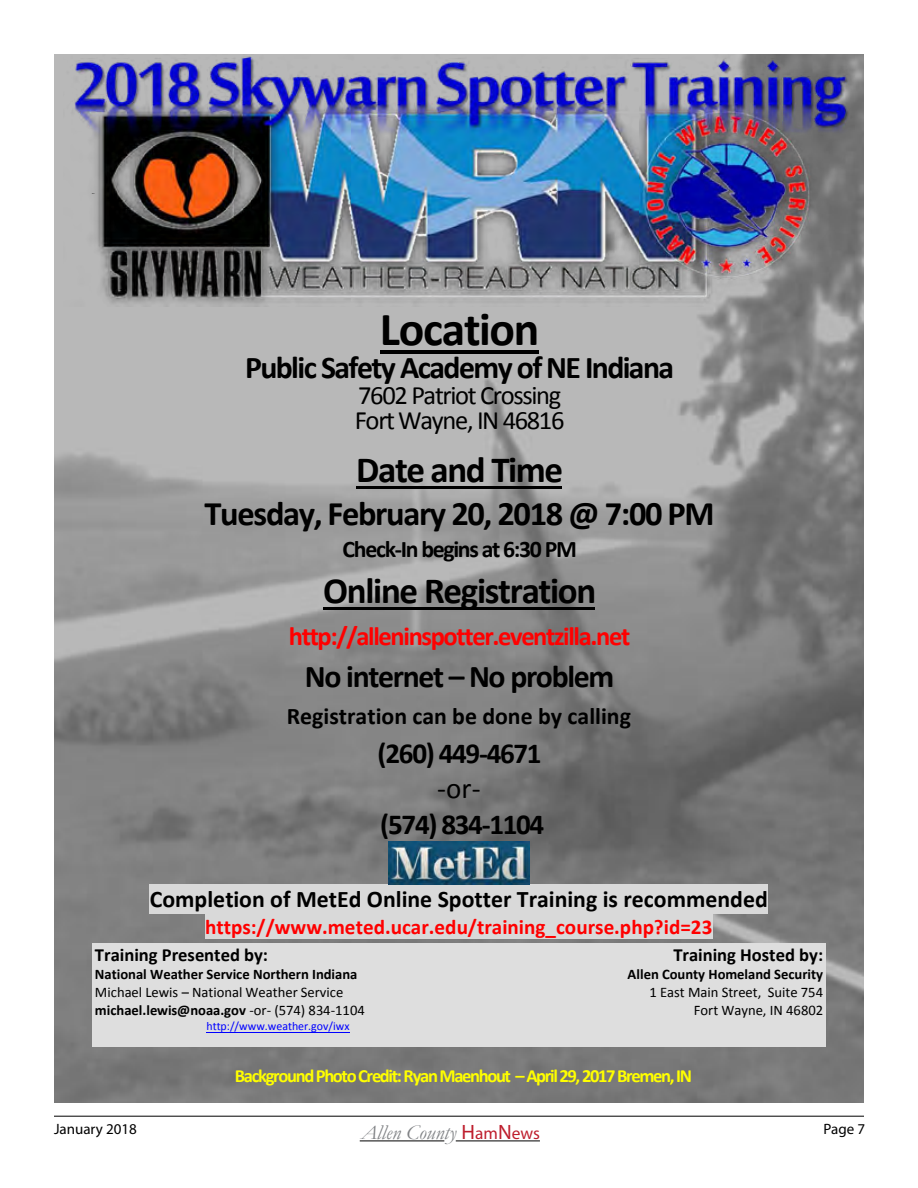
<style>
.page{position:relative;width:918px;height:1188px;background:#fff}
.page>*{position:absolute;margin:0;border:0;box-sizing:border-box;transform-origin:0 0}
.t1{font:700 47.7px "Calibri";letter-spacing:-.03em;color:#000}
.t2{font:700 37.05px "Calibri";letter-spacing:-.035em;color:#000}
.t3{font:700 34.5px "Calibri";letter-spacing:-.04em;color:#000}
.t4{font:700 31.8px "Calibri";letter-spacing:-.05em;color:#000}
.t5{font:700 29.1px "Calibri";letter-spacing:-.045em;color:#000}
.t6{font:29.1px "Calibri";color:#000}
.t7{font:26.55px/25px "Calibri";letter-spacing:-.05em;color:#000}
.t8{font:700 26.55px "Calibri";letter-spacing:-.05em;color:#f00}
.t9{font:700 23.85px "Calibri";color:#000}
.t10{font:700 23.85px "Calibri";letter-spacing:-.055em;color:#000}
.t11{font:700 21.15px "Calibri";color:#f00}
.t12{font:italic 20.85px "Garamond";color:#808285}
.t13{font:700 18.6px "Calibri";letter-spacing:-.075em;color:#ff0}
.t14{font:700 18.6px "Calibri";color:#000}
.t15{font:15px "Myriad Pro";color:#000}
.t16{font:14.55px/17.9px "Calibri";color:#000}
.t17{font:700 14.55px "Calibri";letter-spacing:-.005em;color:#000}
.t18{font:11.85px "Calibri";color:#00f}
.s1{font-weight:700}
.s2{font-family:"Myriad Pro";font-style:normal;color:#be1e2d}
.s3{font-family:"Myriad Pro";font-style:normal;font-size:17.4px;color:#be1e2d}
</style>
<div class="page">
<hr style="left:360px;top:1140px;width:84px;height:1px;background:#000">
<hr style="left:456px;top:1140px;width:84px;height:1px;background:#000">
<hr style="left:54px;top:1116px;width:810px;height:1px;background:#000">
<img style="left:54px;top:54px;width:810px;height:1048px">
<hr style="left:380px;top:351px;width:158px;height:3px;background:#000">
<hr style="left:356px;top:486px;width:206px;height:3px;background:#000">
<hr style="left:323px;top:607px;width:272px;height:2px;background:#000">
<div style="left:150px;top:884px;width:618px;height:29px;background:#d9d9d9"></div>
<div style="left:205px;top:913px;width:508px;height:26px;background:#d9d9d9"></div>
<div style="left:92px;top:943px;width:372px;height:103px;background:#dedede"></div>
<hr style="left:206px;top:1032px;width:144px;height:1px;background:#00f">
<div style="left:464px;top:943px;width:362px;height:103px;background:#dedede"></div>
<img style="left:388px;top:842px;width:142px;height:42px">
<img style="left:63px;top:54px;width:791px;height:253px">
<h1 class="t1" style="left:380px;top:299px;width:161px">Location</h1>
<h3 class="t4" style="left:245px;top:347px;width:430px">Public Safety Academy of NE Indiana</h3>
<h3 class="t7" style="left:355px;top:382px;width:211px">7602 Patriot Crossing<br>Fort Wayne, IN 46816</h3>
<h2 class="t2" style="left:356px;top:446px;width:208px">Date and Time</h2>
<h3 class="t3" style="left:205px;top:492px;width:512px">Tuesday, February 20, 2018 @ 7:00 PM</h3>
<h3 class="t10" style="left:343px;top:534px;width:236px">Check-In begins at 6:30 PM</h3>
<h2 class="t2" style="left:323px;top:567px;width:275px">Online Registration</h2>
<h3 class="t8" style="left:289px;top:619px;width:343px">http://alleninspotter.eventzilla.net</h3>
<h3 class="t4" style="left:305px;top:656px;width:311px">No internet – No problem</h3>
<h3 class="t9" style="left:287px;top:701px;width:346px">Registration can be done by calling</h3>
<h3 class="t5" style="left:378px;top:735px;width:166px">(260) 449-4671</h3>
<h3 class="t6" style="left:437px;top:770px;width:45px">-or-</h3>
<h3 class="t5" style="left:380px;top:806px;width:166px">(574) 834-1104</h3>
<h3 class="t9" style="left:150px;top:884px;width:620px">Completion of MetEd Online Spotter Training is recommended</h3>
<h3 class="t11" style="left:205px;top:913px;width:509px">https://www.meted.ucar.edu/training_course.php?id=23</h3>
<p class="t14" style="left:95px;top:943px;width:174px">Training Presented by:</p>
<p class="t17" style="left:95px;top:965px;width:264px">National Weather Service Northern Indiana</p>
<p class="t16" style="left:95px;top:984px;width:271px">Michael Lewis – National Weather Service <span class="s1">michael.lewis@noaa.gov</span> -or- (574) 834-1104</p>
<p class="t18" style="left:206px;top:1019px;width:145px">http://www.weather.gov/iwx</p>
<p class="t14" style="left:673px;top:943px;width:151px">Training Hosted by:</p>
<p class="t17" style="left:628px;top:965px;width:197px">Allen County Homeland Security</p>
<p class="t16" style="left:649px;top:984px;width:175px;text-align:right">1 East Main Street, Suite 754<br>Fort Wayne, IN 46802</p>
<p class="t13" style="left:235px;top:1064px;width:459px">Background Photo Credit: Ryan Maenhout – April 29, 2017 Bremen, IN</p>
<p class="t15" style="left:54px;top:1120px;width:84px">January 2018</p>
<h3 class="t12" style="left:361px;top:1118px;width:180px">Allen County <span class="s2">H</span><span class="s3">am</span><span class="s2">N</span><span class="s3">ews</span></h3>
<p class="t15" style="left:824px;top:1120px;width:43px">Page 7</p>
</div>
